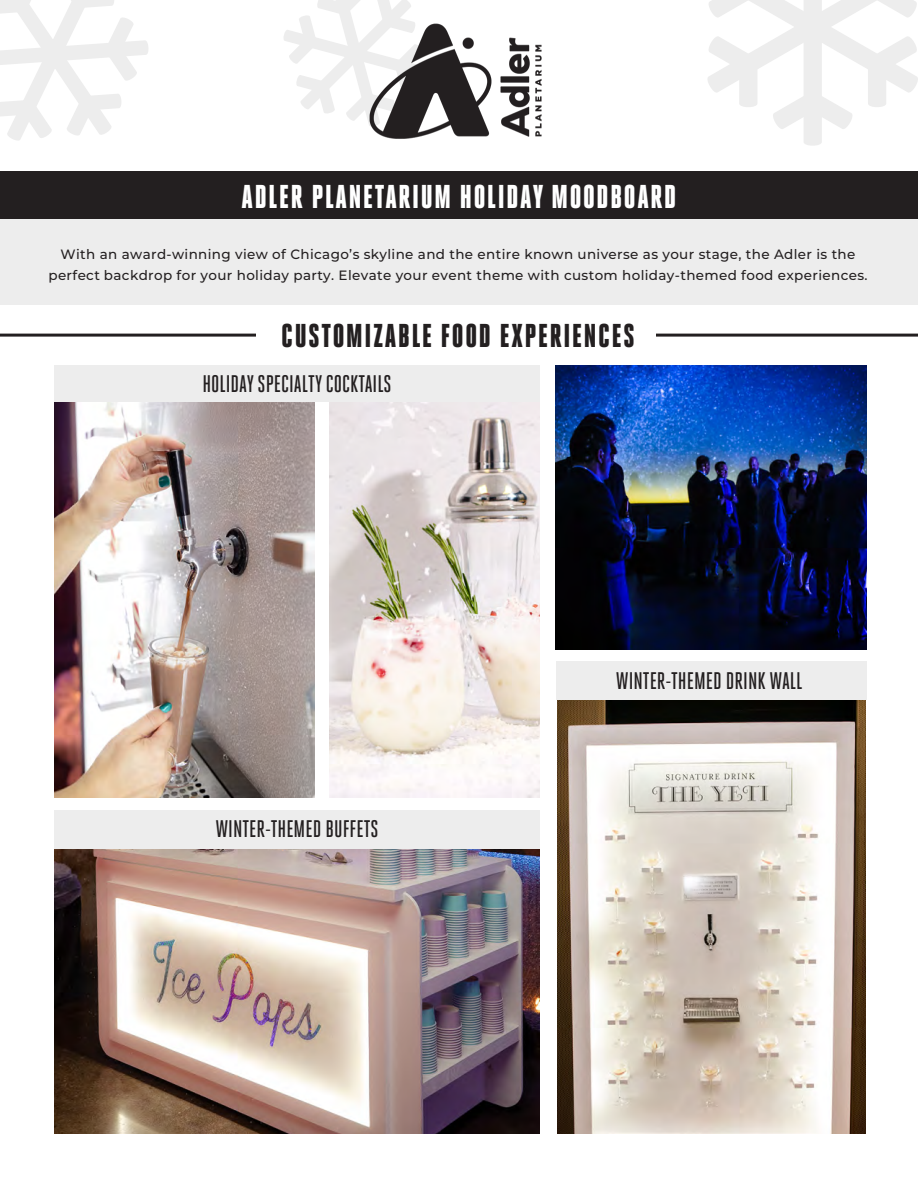
<style>
.page{position:relative;width:918px;height:1188px;background:#fff}
.page>*{position:absolute;margin:0;border:0;box-sizing:border-box;transform-origin:0 0}
.t1{font:900 33px "Heroic Condensed";letter-spacing:.05em;color:#fff}
.t2{font:900 33px "Heroic Condensed";letter-spacing:.05em;color:#231f20}
.t3{font:500 24px "Heroic Condensed";color:#231f20}
.t4{font:500 13.5px/20.2px "Montserrat";letter-spacing:.025em;color:#231f20;text-align:center}
</style>
<div class="page">
<svg style="left:284px;top:0;width:127px;height:109px"></svg>
<hr style="left:0;top:334px;width:918px;height:3px;background:#231f20">
<div style="left:256px;top:316px;width:400px;height:40px;background:#fff"></div>
<div style="left:0;top:214px;width:918px;height:90px;background:#ededed"></div>
<img style="left:329px;top:402px;width:211px;height:395px">
<img style="left:556px;top:365px;width:310px;height:285px">
<img style="left:557px;top:661px;width:309px;height:473px">
<img style="left:54px;top:402px;width:260px;height:395px">
<img style="left:54px;top:849px;width:486px;height:285px">
<img style="left:309px;top:13px;width:233px;height:126px">
<div style="left:54px;top:810px;width:486px;height:39px;background:#ededed"></div>
<div style="left:556px;top:662px;width:310px;height:38px;background:#ededed"></div>
<div style="left:0;top:172px;width:918px;height:47px;background:#231f20"></div>
<div style="left:54px;top:365px;width:486px;height:37px;background:#ededed"></div>
<svg style="left:708px;top:0;width:210px;height:146px"></svg>
<svg style="left:0;top:0;width:148px;height:141px"></svg>
<p class="t1" style="left:242px;top:178px;width:436px">ADLER PLANETARIUM HOLIDAY MOODBOARD</p>
<p class="t4" style="left:48px;top:244px;width:821px">With an award-winning view of Chicago’s skyline and the entire known universe as your stage, the Adler is the perfect backdrop for your holiday party. Elevate your event theme with custom holiday-themed food experiences.</p>
<p class="t2" style="left:281px;top:317px;width:355px">CUSTOMIZABLE FOOD EXPERIENCES</p>
<p class="t3" style="left:202px;top:371px;width:191px">HOLIDAY SPECIALTY COCKTAILS</p>
<p class="t3" style="left:215px;top:816px;width:165px">WINTER-THEMED BUFFETS</p>
<p class="t3" style="left:616px;top:667px;width:188px">WINTER-THEMED DRINK WALL</p>
</div>
